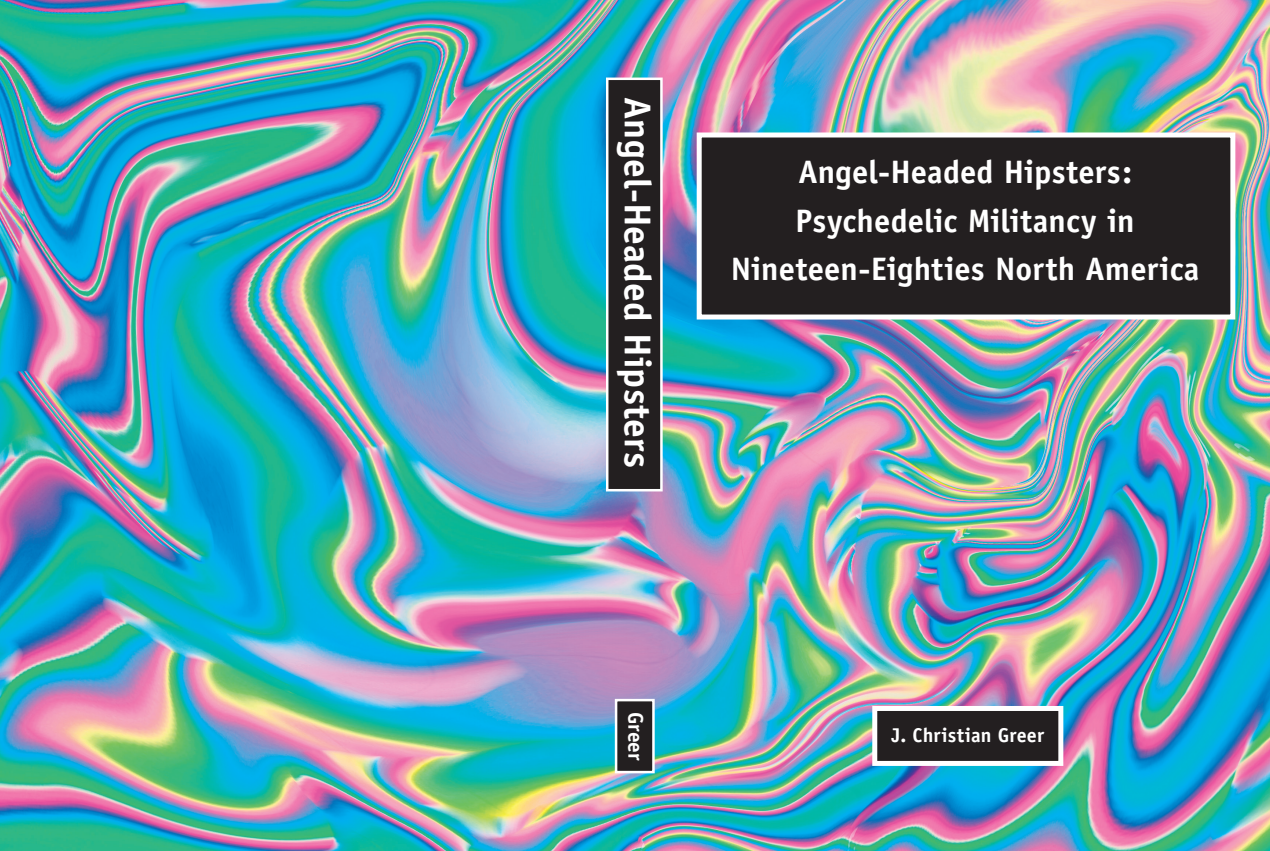
<style>
.page{position:relative;width:1270px;height:851px;background:#fff}
.page>*{position:absolute;margin:0;border:0;box-sizing:border-box;transform-origin:0 0}
.t1{font:700 37.5px "Officina Sans";letter-spacing:.005em;color:#fff}
.t2{font:700 32.5px/48.8px "Officina Sans";letter-spacing:.005em;color:#fff;text-align:center}
.t3{font:700 21.25px "Officina Sans";letter-spacing:.005em;color:#fff}
.t4{font:700 20px "Officina Sans";letter-spacing:.005em;color:#fff}
</style>
<div class="page">
<img style="left:0;top:0;width:1270px;height:850px">
<div style="left:699px;top:135px;width:534px;height:182px;background:#231f20"></div>
<div style="left:697px;top:132px;width:538px;height:187px;border:5px solid #fff"></div>
<div style="left:875px;top:708px;width:186px;height:55px;background:#231f20"></div>
<div style="left:872px;top:706px;width:191px;height:59px;border:5px solid #fff"></div>
<div style="left:607px;top:79px;width:54px;height:411px;background:#231f20"></div>
<div style="left:606px;top:78px;width:57px;height:413px;border:2px solid #fff"></div>
<div style="left:616px;top:700px;width:37px;height:72px;background:#231f20"></div>
<div style="left:615px;top:698px;width:40px;height:75px;border:2px solid #fff"></div>
<p class="t1" style="left:661px;top:97px;width:373px;rotate:90deg">Angel-Headed Hipsters</p>
<p class="t2" style="left:731px;top:147px;width:470px">Angel-Headed Hipsters:<br>Psychedelic Militancy in<br>Nineteen-Eighties North America</p>
<p class="t3" style="left:649px;top:711px;width:51px;rotate:90deg">Greer</p>
<p class="t4" style="left:891px;top:722px;width:154px">J. Christian Greer</p>
</div>
